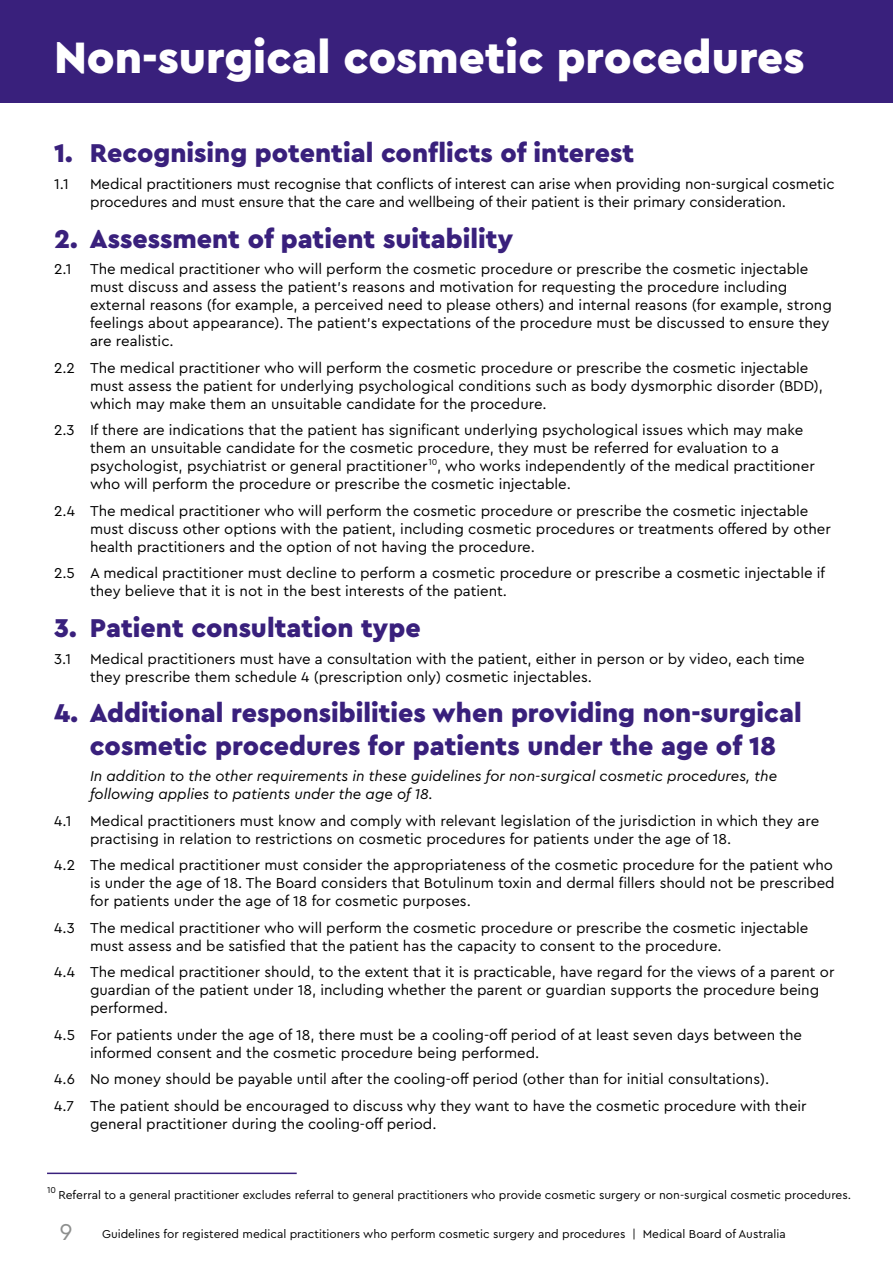
<style>
.page{position:relative;width:893px;height:1263px;background:#fff}
.page>*{position:absolute;margin:0;border:0;box-sizing:border-box;transform-origin:0 0}
.t1{font:900 46.05px "Cera Pro";color:#fff}
.t2{font:900 27px/32.4px "Cera Pro";color:#39207c;text-align:center}
.t3{font:15px/18px "Cera Pro";color:#000}
.t4{font:italic 15px/18px "Cera Pro";color:#000}
.t5{font:12px "Cera Pro";color:#000}
.t6{font:9px "Cera Pro";color:#000}
.s1{font-size:24px;color:#8d8f8e}
</style>
<div class="page">
<div style="left:0;top:0;width:893px;height:102px;background:#39207c"></div>
<hr style="left:47px;top:1172px;width:250px;height:2px;background:#39207c">
<h1 class="t1" style="left:54px;top:27px;width:752px">Non-surgical cosmetic procedures</h1>
<h2 class="t2" style="left:54px;top:136px;width:582px">1. Recognising potential conflicts of interest</h2>
<p class="t3" style="left:54px;top:174px;width:16px">1.1</p>
<p class="t3" style="left:90px;top:174px;width:746px">Medical practitioners must recognise that conflicts of interest can arise when providing non-surgical cosmetic procedures and must ensure that the care and wellbeing of their patient is their primary consideration.</p>
<h2 class="t2" style="left:54px;top:221px;width:461px">2. Assessment of patient suitability</h2>
<p class="t3" style="left:90px;top:259px;width:743px;text-indent:-36px">2.1 The medical practitioner who will perform the cosmetic procedure or prescribe the cosmetic injectable must discuss and assess the patient’s reasons and motivation for requesting the procedure including external reasons (for example, a perceived need to please others) and internal reasons (for example, strong feelings about appearance). The patient’s expectations of the procedure must be discussed to ensure they are realistic.</p>
<p class="t3" style="left:90px;top:358px;width:735px;text-indent:-36px">2.2 The medical practitioner who will perform the cosmetic procedure or prescribe the cosmetic injectable must assess the patient for underlying psychological conditions such as body dysmorphic disorder (BDD), which may make them an unsuitable candidate for the procedure.</p>
<p class="t3" style="left:90px;top:420px;width:726px;text-indent:-36px">2.3 If there are indications that the patient has significant underlying psychological issues which may make them an unsuitable candidate for the cosmetic procedure, they must be referred for evaluation to a psychologist, psychiatrist or general practitioner<sup>10</sup>, who works independently of the medical practitioner who will perform the procedure or prescribe the cosmetic injectable.</p>
<p class="t3" style="left:90px;top:501px;width:742px;text-indent:-36px">2.4 The medical practitioner who will perform the cosmetic procedure or prescribe the cosmetic injectable must discuss other options with the patient, including cosmetic procedures or treatments offered by other health practitioners and the option of not having the procedure.</p>
<p class="t3" style="left:90px;top:563px;width:736px;text-indent:-36px">2.5 A medical practitioner must decline to perform a cosmetic procedure or prescribe a cosmetic injectable if they believe that it is not in the best interests of the patient.</p>
<h2 class="t2" style="left:54px;top:611px;width:368px">3. Patient consultation type</h2>
<p class="t3" style="left:54px;top:649px;width:19px">3.1</p>
<p class="t3" style="left:90px;top:649px;width:716px">Medical practitioners must have a consultation with the patient, either in person or by video, each time they prescribe them schedule 4 (prescription only) cosmetic injectables.</p>
<h2 class="t2" style="left:54px;top:696px;width:749px">4. Additional responsibilities when providing non-surgical cosmetic procedures for patients under the age of 18</h2>
<p class="t4" style="left:90px;top:767px;width:689px">In addition to the other requirements in these guidelines for non-surgical cosmetic procedures, the following applies to patients under the age of 18.</p>
<p class="t3" style="left:90px;top:811px;width:731px;text-indent:-36px">4.1 Medical practitioners must know and comply with relevant legislation of the jurisdiction in which they are practising in relation to restrictions on cosmetic procedures for patients under the age of 18.</p>
<p class="t3" style="left:90px;top:856px;width:746px;text-align:justify;text-indent:-36px">4.2 The medical practitioner must consider the appropriateness of the cosmetic procedure for the patient who is under the age of 18. The Board considers that Botulinum toxin and dermal fillers should not be prescribed for patients under the age of 18 for cosmetic purposes.</p>
<p class="t3" style="left:90px;top:918px;width:720px;text-indent:-36px">4.3 The medical practitioner who will perform the cosmetic procedure or prescribe the cosmetic injectable must assess and be satisfied that the patient has the capacity to consent to the procedure.</p>
<p class="t3" style="left:90px;top:963px;width:746px;text-indent:-36px">4.4 The medical practitioner should, to the extent that it is practicable, have regard for the views of a parent or guardian of the patient under 18, including whether the parent or guardian supports the procedure being performed.</p>
<p class="t3" style="left:90px;top:1025px;width:714px;text-indent:-36px">4.5 For patients under the age of 18, there must be a cooling-off period of at least seven days between the informed consent and the cosmetic procedure being performed.</p>
<p class="t3" style="left:54px;top:1065px;width:754px;line-height:26.5px">4.6 No money should be payable until after the cooling-off period (other than for initial consultations).<br>4.7 The patient should be encouraged to discuss why they want to have the cosmetic procedure with their</p>
<p class="t3" style="left:90px;top:1114px;width:348px">general practitioner during the cooling-off period.</p>
<p class="t6" style="left:47px;top:1184px;width:10px">10</p>
<p class="t5" style="left:59px;top:1187px;width:794px">Referral to a general practitioner excludes referral to general practitioners who provide cosmetic surgery or non-surgical cosmetic procedures.</p>
<p class="t5" style="left:60px;top:1226px;width:728px"><span class="s1">9</span> Guidelines for registered medical practitioners who perform cosmetic surgery and procedures | Medical Board of Australia</p>
</div>
